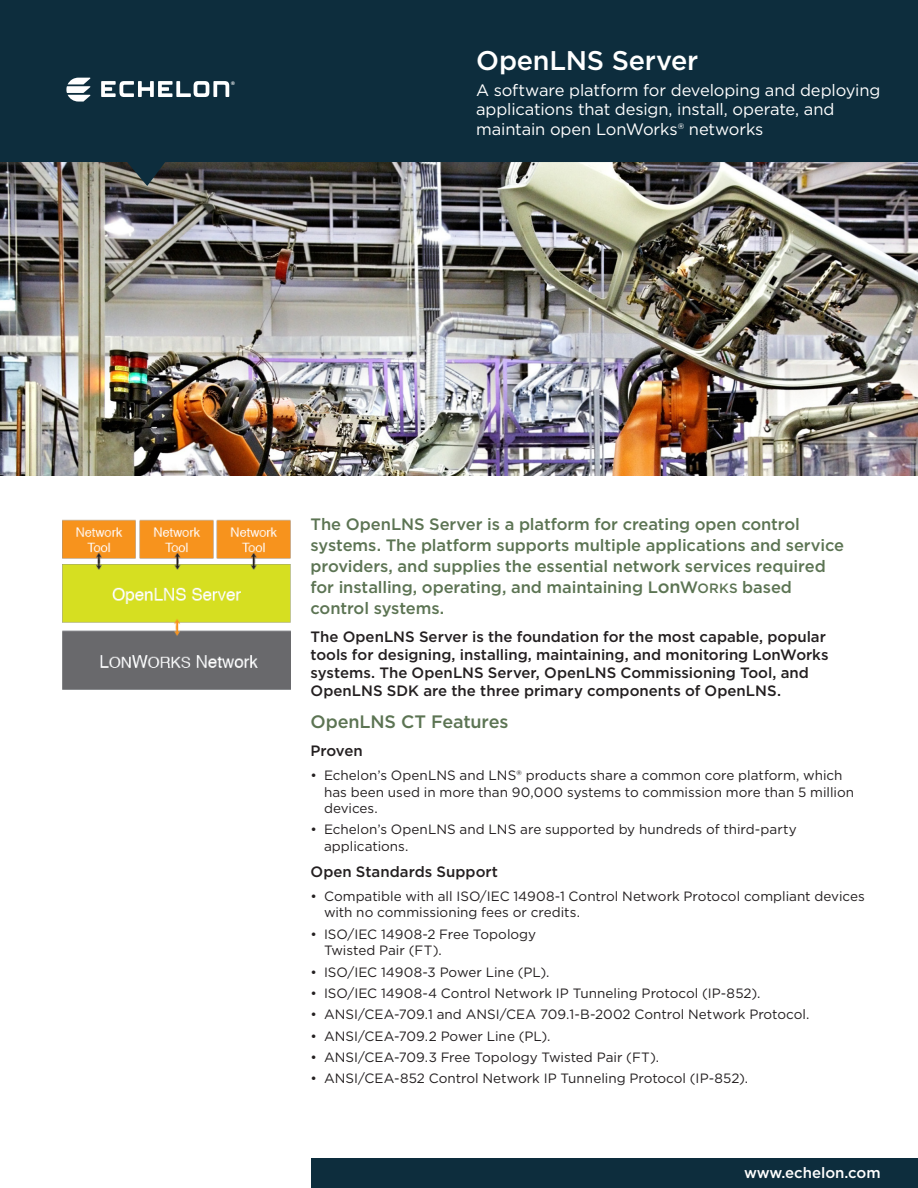
<style>
.page{position:relative;width:918px;height:1188px;background:#fff}
.page>*{position:absolute;margin:0;border:0;box-sizing:border-box;transform-origin:0 0}
.t1{font:500 27px "Gotham";letter-spacing:-.01em;color:#fff}
.Feature{font:500 18px "Gotham";letter-spacing:-.01em;color:#5c7453}
.Feature-2{font:500 16.5px/21px "Gotham";letter-spacing:-.005em;color:#5c7453}
.Header_subhead{font:16.5px/19.5px "Gotham";letter-spacing:-.01em;color:#fff}
.Feature_sub{font:500 15px/18px "Gotham";color:#231f20}
.Web{font:500 15px "Gotham";color:#fff}
.Number_Bullet{font:13.5px/16.5px "Gotham";color:#231f20}
.t2{font:700 5.1px "Helvetica";color:#fff}
.s1{font-size:18px}
.s2{font-size:13.5px}
</style>
<div class="page">
<img style="left:0;top:186px;width:918px;height:290px">
<svg style="left:0;top:0;width:918px;height:186px;background:#1a3543"></svg>
<div style="left:312px;top:1159px;width:606px;height:29px;background:#0d2d3d"></div>
<svg style="left:101px;top:81px;width:128px;height:16px"></svg>
<svg style="left:66px;top:78px;width:24px;height:24px"></svg>
<img style="left:62px;top:519px;width:229px;height:170px">
<p class="t2" style="left:231px;top:79px;width:5px">®</p>
<p class="t1" style="left:476px;top:42px;width:224px">OpenLNS Server</p>
<p class="Header_subhead" style="left:476px;top:80px;width:406px">A software platform for developing and deploying</p>
<p class="Header_subhead" style="left:476px;top:99px;width:360px">applications that design, install, operate, and maintain open LonWorks® networks</p>
<p class="Feature-2" style="left:310px;top:513px;width:535px">The OpenLNS Server is a platform for creating open control systems. The platform supports multiple applications and service providers, and supplies the essential network services required for installing, operating, and maintaining L<span class="s1">on</span>W<span class="s2">ORKS</span> based control systems.</p>
<p class="Feature_sub" style="left:310px;top:628px;width:520px">The OpenLNS Server is the foundation for the most capable, popular tools for designing, installing, maintaining, and monitoring LonWorks systems. The OpenLNS Server, OpenLNS Commissioning Tool, and OpenLNS SDK are the three primary components of OpenLNS.</p>
<p class="Feature" style="left:310px;top:709px;width:199px">OpenLNS CT Features</p>
<p class="Feature_sub" style="left:310px;top:742px;width:54px">Proven</p>
<p class="Number_Bullet" style="left:324px;top:767px;width:532px;text-indent:-14px">• Echelon’s OpenLNS and LNS® products share a common core platform, which has been used in more than 90,000 systems to commission more than 5 million devices.</p>
<p class="Number_Bullet" style="left:324px;top:821px;width:474px;text-indent:-14px">• Echelon’s OpenLNS and LNS are supported by hundreds of third-party applications.</p>
<p class="Feature_sub" style="left:310px;top:862px;width:189px">Open Standards Support</p>
<p class="Number_Bullet" style="left:324px;top:887px;width:542px;text-indent:-14px">• Compatible with all ISO/IEC 14908-1 Control Network Protocol compliant devices with no commissioning fees or credits.</p>
<p class="Number_Bullet" style="left:324px;top:925px;width:214px;text-indent:-14px">• ISO/IEC 14908-2 Free Topology<br>Twisted Pair (FT).</p>
<p class="Number_Bullet" style="left:310px;top:963px;width:241px">• ISO/IEC 14908-3 Power Line (PL).</p>
<p class="Number_Bullet" style="left:310px;top:985px;width:451px">• ISO/IEC 14908-4 Control Network IP Tunneling Protocol (IP-852).</p>
<p class="Number_Bullet" style="left:310px;top:1006px;width:500px">• ANSI/CEA-709.1 and ANSI/CEA 709.1-B-2002 Control Network Protocol.</p>
<p class="Number_Bullet" style="left:310px;top:1027px;width:242px">• ANSI/CEA-709.2 Power Line (PL).</p>
<p class="Number_Bullet" style="left:310px;top:1049px;width:350px">• ANSI/CEA-709.3 Free Topology Twisted Pair (FT).</p>
<p class="Number_Bullet" style="left:310px;top:1070px;width:439px">• ANSI/CEA-852 Control Network IP Tunneling Protocol (IP-852).</p>
<p class="Web" style="left:744px;top:1163px;width:138px">www.echelon.com</p>
</div>
